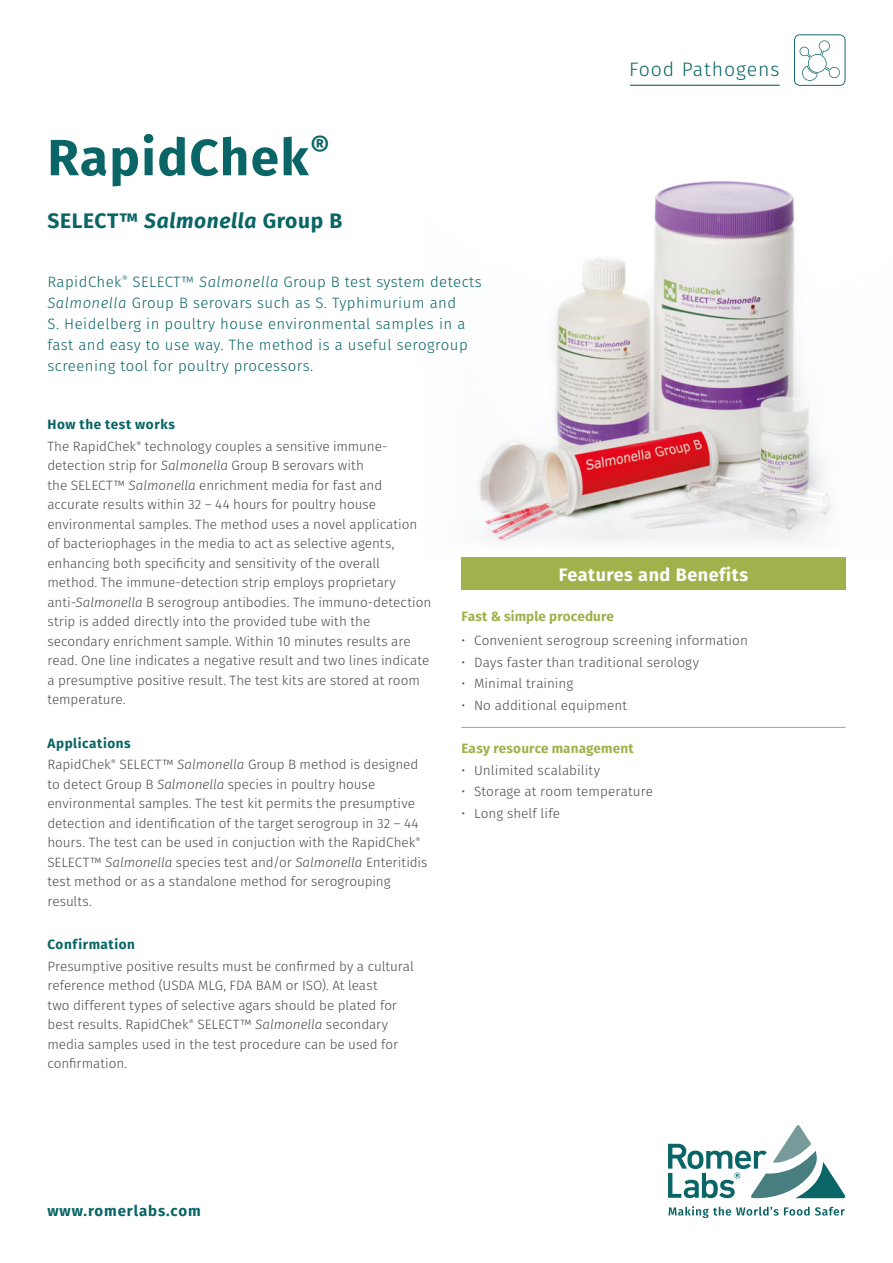
<style>
.page{position:relative;width:893px;height:1263px;background:#fff}
.page>*{position:absolute;margin:0;border:0;box-sizing:border-box;transform-origin:0 0}
.t1{font:700 51px "Fira Sans";letter-spacing:.03em;color:#0a6566}
.t2{font:700 21px "Fira Sans";letter-spacing:.03em;color:#0a6566}
.t3{font:300 19.5px "Fira Sans";letter-spacing:.05em;color:#0a6566}
.t4{font:700 18px "Fira Sans";letter-spacing:.03em;color:#fff}
.t5{font:300 15px/21px "Fira Sans";letter-spacing:.03em;color:#0a6566}
.t6{font:700 15px "Fira Sans";letter-spacing:.06em;color:#0a6566}
.t7{font:300 13.5px/19.5px "Fira Sans";color:#4a4a49}
.t8{font:700 13.5px "Fira Sans";letter-spacing:.01em;color:#a1b14c}
.t9{font:700 13.5px "Fira Sans";letter-spacing:.04em;color:#0a6566}
.s1{font-style:italic}
.s2{font-weight:700;color:#0a6566}
</style>
<div class="page">
<img style="left:461px;top:181px;width:385px;height:377px">
<svg style="left:668px;top:1125px;width:178px;height:73px"></svg>
<svg style="left:668px;top:1206px;width:177px;height:12px"></svg>
<hr style="left:630px;top:85px;width:150px;height:1px;background:#0a6566">
<svg style="left:845px;top:37px;width:1px;height:45px"></svg>
<svg style="left:794px;top:34px;width:51px;height:52px"></svg>
<hr style="left:461px;top:727px;width:384px;height:1px;background:#a1b14c">
<div style="left:461px;top:558px;width:384px;height:32px;background:#a1b14c"></div>
<h1 class="t1" style="left:47px;top:115px;width:283px">RapidChek<sup>®</sup></h1>
<h2 class="t2" style="left:47px;top:203px;width:297px">SELECT™ <span class="s1">Salmonella</span> Group B</h2>
<p class="t5" style="left:47px;top:271px;width:436px">RapidChek<sup>®</sup> SELECT™ <span class="s1">Salmonella</span> Group B test system detects <span class="s1">Salmonella</span> Group B serovars such as S. Typhimurium and<br>S. Heidelberg in poultry house environmental samples in a fast and easy to use way. The method is a useful serogroup screening tool for poultry processors.</p>
<h3 class="t3" style="left:629px;top:56px;width:152px">Food Pathogens</h3>
<p class="t7" style="left:47px;top:414px;width:341px;line-height:21.6px"><span class="s2">How the test works<br></span>The RapidChek<sup>®</sup> technology couples a sensitive immune-</p>
<p class="t7" style="left:47px;top:456px;width:385px">detection strip for <span class="s1">Salmonella</span> Group B serovars with<br>the SELECT™ <span class="s1">Salmonella</span> enrichment media for fast and accurate results within 32 – 44 hours for poultry house environmental samples. The method uses a novel application of bacteriophages in the media to act as selective agents, enhancing both specificity and sensitivity of the overall method. The immune-detection strip employs proprietary anti-<span class="s1">Salmonella</span> B serogroup antibodies. The immuno-detection strip is added directly into the provided tube with the secondary enrichment sample. Within 10 minutes results are read. One line indicates a negative result and two lines indicate a presumptive positive result. The test kits are stored at room temperature.</p>
<p class="t7" style="left:47px;top:732px;width:372px;line-height:21.8px"><span class="s2">Applications<br></span>RapidChek<sup>®</sup> SELECT™ <span class="s1">Salmonella</span> Group B method is designed</p>
<p class="t7" style="left:47px;top:774px;width:381px">to detect Group B <span class="s1">Salmonella</span> species in poultry house environmental samples. The test kit permits the presumptive detection and identification of the target serogroup in 32 – 44 hours. The test can be used in conjuction with the RapidChek<sup>® </sup>SELECT™ <span class="s1">Salmonella</span> species test and/or <span class="s1">Salmonella</span> Enteritidis test method or as a standalone method for serogrouping results.</p>
<p class="t9" style="left:47px;top:933px;width:89px">Confirmation</p>
<p class="t7" style="left:47px;top:956px;width:368px">Presumptive positive results must be confirmed by a cultural reference method (USDA MLG, FDA BAM or ISO). At least<br>two different types of selective agars should be plated for best results. RapidChek<sup>®</sup> SELECT™ <span class="s1">Salmonella</span> secondary media samples used in the test procedure can be used for confirmation.</p>
<h3 class="t4" style="left:559px;top:559px;width:191px">Features and Benefits</h3>
<p class="t8" style="left:461px;top:605px;width:154px">Fast &amp; simple procedure</p>
<p class="t7" style="left:461px;top:630px;width:288px">• Convenient serogroup screening information</p>
<p class="t7" style="left:461px;top:652px;width:239px">• Days faster than traditional serology</p>
<p class="t7" style="left:461px;top:674px;width:113px">• Minimal training</p>
<p class="t7" style="left:461px;top:695px;width:167px">• No additional equipment</p>
<p class="t8" style="left:461px;top:737px;width:174px">Easy resource management</p>
<p class="t7" style="left:461px;top:760px;width:140px">• Unlimited scalability</p>
<p class="t7" style="left:461px;top:782px;width:193px">• Storage at room temperature</p>
<p class="t7" style="left:461px;top:803px;width:100px">• Long shelf life</p>
<p class="t6" style="left:47px;top:1198px;width:155px">www.romerlabs.com</p>
</div>
